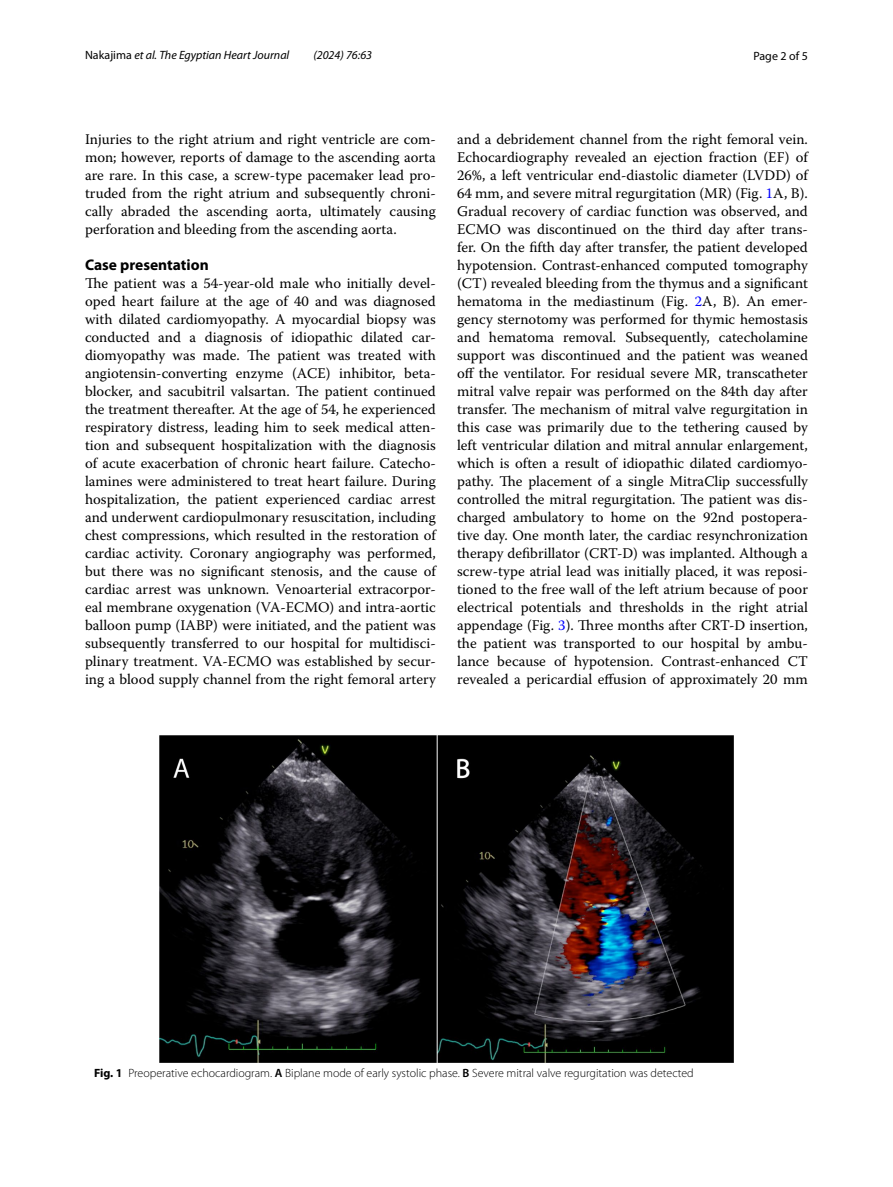
<style>
.page{position:relative;width:893px;height:1187px;background:#fff}
.page>*{position:absolute;margin:0;border:0;box-sizing:border-box;transform-origin:0 0}
.t1{font:700 15.45px "Myriad Pro";color:#000}
.t2{font:14.7px/18px "Warnock Pro";color:#000;text-align:justify}
.t3{font:300 12px "Myriad Pro";color:#000}
.t4{font:italic 12px "Myriad Pro";color:#000}
.t5{font:12px "Myriad Pro";color:#000}
.s1{font-style:normal}
.s2{color:#00f}
.s3{font-weight:700}
.s4{font-weight:600}
</style>
<div class="page">
<img style="left:160px;top:735px;width:573px;height:327px">
<p class="t4" style="left:85px;top:48px;width:206px"><span class="s1">Nakajima</span> et al. The Egyptian Heart Journal</p>
<p class="t4" style="left:313px;top:48px;width:60px">(2024) 76:63</p>
<p class="t5" style="left:753px;top:48px;width:56px">Page 2 of 5</p>
<p class="t2" style="left:85px;top:130px;width:352px">Injuries to the right atrium and right ventricle are com&shy;mon; however, reports of damage to the ascending aorta are rare. In this case, a screw-type pacemaker lead pro&shy;truded from the right atrium and subsequently chroni&shy;cally abraded the ascending aorta, ultimately causing perforation and bleeding from the ascending aorta.</p>
<p class="t1" style="left:85px;top:254px;width:125px">Case presentation</p>
<p class="t2" style="left:85px;top:274px;width:352px">The patient was a 54-year-old male who initially devel&shy;oped heart failure at the age of 40 and was diagnosed with dilated cardiomyopathy. A myocardial biopsy was conducted and a diagnosis of idiopathic dilated car&shy;diomyopathy was made. The patient was treated with angiotensin-converting enzyme (ACE) inhibitor, beta&shy;blocker, and sacubitril valsartan. The patient continued the treatment thereafter. At the age of 54, he experienced respiratory distress, leading him to seek medical atten&shy;tion and subsequent hospitalization with the diagnosis of acute exacerbation of chronic heart failure. Catecho&shy;lamines were administered to treat heart failure. During hospitalization, the patient experienced cardiac arrest and underwent cardiopulmonary resuscitation, including chest compressions, which resulted in the restoration of cardiac activity. Coronary angiography was performed, but there was no significant stenosis, and the cause of cardiac arrest was unknown. Venoarterial extracorpor&shy;eal membrane oxygenation (VA-ECMO) and intra-aortic balloon pump (IABP) were initiated, and the patient was subsequently transferred to our hospital for multidisci&shy;plinary treatment. VA-ECMO was established by secur&shy;ing a blood supply channel from the right femoral artery</p>
<p class="t2" style="left:457px;top:130px;width:352px">and a debridement channel from the right femoral vein.<br>Echocardiography revealed an ejection fraction (EF) of 26%, a left ventricular end-diastolic diameter (LVDD) of 64 mm, and severe mitral regurgitation (MR) (Fig. <span class="s2">1</span>A, B).<br>Gradual recovery of cardiac function was observed, and ECMO was discontinued on the third day after trans&shy;fer. On the fifth day after transfer, the patient developed hypotension. Contrast-enhanced computed tomography (CT) revealed bleeding from the thymus and a significant hematoma in the mediastinum (Fig. <span class="s2">2</span>A, B). An emer&shy;gency sternotomy was performed for thymic hemostasis and hematoma removal. Subsequently, catecholamine support was discontinued and the patient was weaned off the ventilator. For residual severe MR, transcatheter mitral valve repair was performed on the 84th day after transfer. The mechanism of mitral valve regurgitation in this case was primarily due to the tethering caused by left ventricular dilation and mitral annular enlargement, which is often a result of idiopathic dilated cardiomyo&shy;pathy. The placement of a single MitraClip successfully controlled the mitral regurgitation. The patient was dis&shy;charged ambulatory to home on the 92nd postopera&shy;tive day. One month later, the cardiac resynchronization therapy defibrillator (CRT-D) was implanted. Although a screw-type atrial lead was initially placed, it was reposi&shy;tioned to the free wall of the left atrium because of poor electrical potentials and thresholds in the right atrial appendage (Fig. <span class="s2">3</span>). Three months after CRT-D insertion, the patient was transported to our hospital by ambu&shy;lance because of hypotension. Contrast-enhanced CT revealed a pericardial effusion of approximately 20 mm</p>
<p class="t3" style="left:94px;top:1066px;width:601px"><span class="s3">Fig. 1</span> Preoperative echocardiogram. <span class="s4">A</span> Biplane mode of early systolic phase. <span class="s4">B</span> Severe mitral valve regurgitation was detected</p>
</div>
